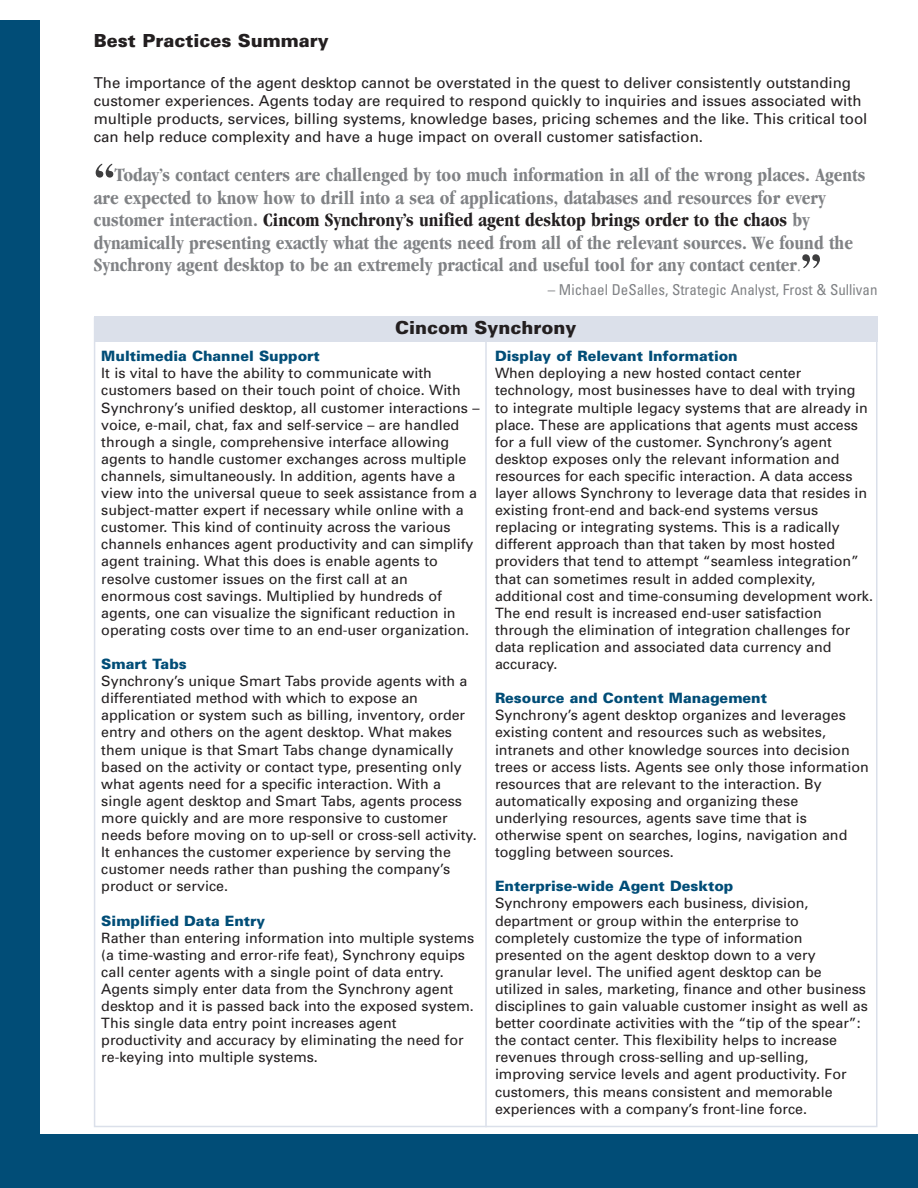
<style>
.page{position:relative;width:918px;height:1188px;background:#fff}
.page>*{position:absolute;margin:0;border:0;box-sizing:border-box;transform-origin:0 0}
.t1{font:700 condensed 54px "Garamond";color:#3e3e3f}
.t2{font:700 condensed 19.5px/22.5px "Garamond";color:#808285}
.t3{font:900 18px "Univers";color:#231f20}
.t4{font:15px/18px "Univers";color:#231f20}
.t5{font:condensed 15px "Univers";color:#808285}
.t6{font:14.25px/17.1px "Univers";color:#231f20}
.t7{font:900 14.25px "Univers";color:#014d77}
.s1{color:#231f20}
.s2{font-weight:300}
</style>
<div class="page">
<div style="left:94px;top:316px;width:784px;height:25px;background:#dbe0ea"></div>
<div style="left:0;top:1134px;width:918px;height:54px;background:#014d77"></div>
<div style="left:0;top:20px;width:40px;height:1168px;background:#014d77"></div>
<hr style="left:485px;top:340px;width:2px;height:787px;background:#dbe0ea">
<p class="t3" style="left:94px;top:34px;width:237px">Best Practices Summary</p>
<p class="t4" style="left:94px;top:75px;width:775px">The importance of the agent desktop cannot be overstated in the quest to deliver consistently outstanding customer experiences. Agents today are required to respond quickly to inquiries and issues associated with multiple products, services, billing systems, knowledge bases, pricing schemes and the like. This critical tool can help reduce complexity and have a huge impact on overall customer satisfaction.</p>
<h1 class="t1" style="left:94px;top:161px;width:23px">“</h1>
<p class="t2" style="left:94px;top:165px;width:773px;text-indent:21px">Today’s contact centers are challenged by too much information in all of the wrong places. Agents are expected to know how to drill into a sea of applications, databases and resources for every customer interaction. <span class="s1">Cincom Synchrony’s unified agent desktop brings order to the chaos</span> by dynamically presenting exactly what the agents need from all of the relevant sources. We found the Synchrony agent desktop to be an extremely practical and useful tool for any contact center<span class="s2">.</span></p>
<p class="t5" style="left:548px;top:284px;width:331px">– Michael DeSalles, Strategic Analyst, Frost &amp; Sullivan</p>
<h1 class="t1" style="left:801px;top:251px;width:23px">”</h1>
<p class="t3" style="left:395px;top:321px;width:183px">Cincom Synchrony</p>
<p class="t7" style="left:101px;top:351px;width:220px">Multimedia Channel Support</p>
<p class="t6" style="left:101px;top:366px;width:380px">It is vital to have the ability to communicate with customers based on their touch point of choice. With Synchrony’s unified desktop, all customer interactions – voice, e-mail, chat, fax and self-service – are handled through a single, comprehensive interface allowing agents to handle customer exchanges across multiple channels, simultaneously. In addition, agents have a view into the universal queue to seek assistance from a subject-matter expert if necessary while online with a customer. This kind of continuity across the various channels enhances agent productivity and can simplify agent training. What this does is enable agents to resolve customer issues on the first call at an enormous cost savings. Multiplied by hundreds of agents, one can visualize the significant reduction in operating costs over time to an end-user organization.</p>
<p class="t7" style="left:101px;top:659px;width:87px">Smart Tabs</p>
<p class="t6" style="left:101px;top:674px;width:377px">Synchrony’s unique Smart Tabs provide agents with a differentiated method with which to expose an application or system such as billing, inventory, order entry and others on the agent desktop. What makes them unique is that Smart Tabs change dynamically based on the activity or contact type, presenting only what agents need for a specific interaction. With a single agent desktop and Smart Tabs, agents process more quickly and are more responsive to customer needs before moving on to up-sell or cross-sell activity.<br>It enhances the customer experience by serving the customer needs rather than pushing the company’s product or service.</p>
<p class="t7" style="left:101px;top:915px;width:165px">Simplified Data Entry</p>
<p class="t6" style="left:101px;top:930px;width:374px">Rather than entering information into multiple systems (a time-wasting and error-rife feat), Synchrony equips call center agents with a single point of data entry.<br>Agents simply enter data from the Synchrony agent desktop and it is passed back into the exposed system.<br>This single data entry point increases agent productivity and accuracy by eliminating the need for re-keying into multiple systems.</p>
<p class="t7" style="left:495px;top:351px;width:244px">Display of Relevant Information</p>
<p class="t6" style="left:495px;top:366px;width:380px">When deploying a new hosted contact center technology, most businesses have to deal with trying<br>to integrate multiple legacy systems that are already in place. These are applications that agents must access for a full view of the customer. Synchrony’s agent desktop exposes only the relevant information and resources for each specific interaction. A data access layer allows Synchrony to leverage data that resides in existing front-end and back-end systems versus replacing or integrating systems. This is a radically different approach than that taken by most hosted providers that tend to attempt “seamless integration” that can sometimes result in added complexity, additional cost and time-consuming development work.<br>The end result is increased end-user satisfaction through the elimination of integration challenges for data replication and associated data currency and accuracy.</p>
<p class="t7" style="left:495px;top:693px;width:274px">Resource and Content Management</p>
<p class="t6" style="left:495px;top:708px;width:375px">Synchrony’s agent desktop organizes and leverages existing content and resources such as websites, intranets and other knowledge sources into decision trees or access lists. Agents see only those information resources that are relevant to the interaction. By automatically exposing and organizing these underlying resources, agents save time that is otherwise spent on searches, logins, navigation and toggling between sources.</p>
<p class="t7" style="left:495px;top:881px;width:240px">Enterprise-wide Agent Desktop</p>
<p class="t6" style="left:495px;top:896px;width:374px">Synchrony empowers each business, division, department or group within the enterprise to completely customize the type of information presented on the agent desktop down to a very granular level. The unified agent desktop can be utilized in sales, marketing, finance and other business disciplines to gain valuable customer insight as well as better coordinate activities with the “tip of the spear”: the contact center. This flexibility helps to increase revenues through cross-selling and up-selling, improving service levels and agent productivity. For customers, this means consistent and memorable experiences with a company’s front-line force.</p>
</div>
